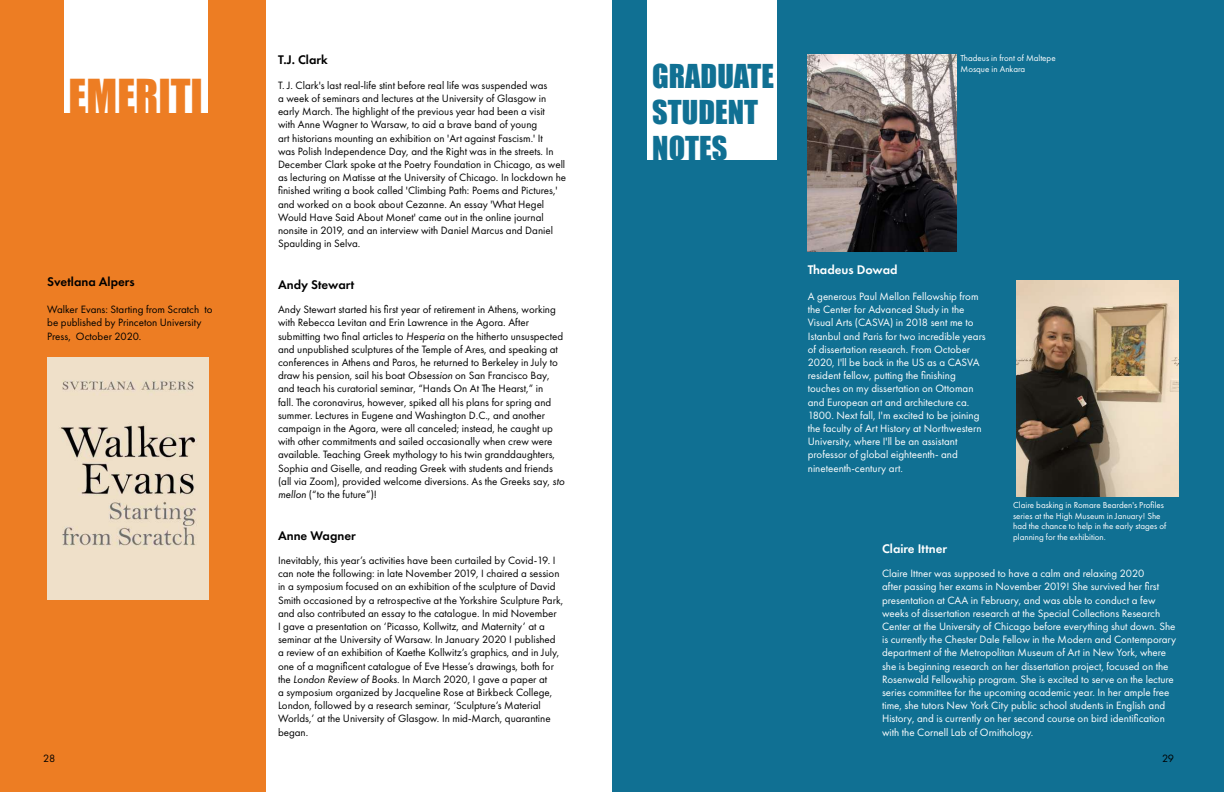
<style>
.page{position:relative;width:1224px;height:792px;background:#fff}
.page>*{position:absolute;margin:0;border:0;box-sizing:border-box;transform-origin:0 0}
.t1{font:43px "Impact";color:#ed7d23}
.t2{font:30.2px/36.3px "Impact";color:#107093}
.t3{font:600 13px "Futura PT";color:#000}
.t4{font:600 13px "Futura PT";color:#fff}
.t5{font:11px/13.2px "Futura PT";color:#000}
.t6{font:11px/13.2px "Futura PT";color:#fff}
.t7{font:9px/10.8px "Futura PT";color:#fff}
.s1{font-style:italic}
</style>
<div class="page">
<div style="left:0;top:0;width:265px;height:792px;background:#ed7d23"></div>
<div style="left:64px;top:0;width:143px;height:113px;background:#fff"></div>
<img style="left:47px;top:358px;width:162px;height:242px">
<div style="left:612px;top:0;width:612px;height:792px;background:#107093"></div>
<div style="left:647px;top:0;width:130px;height:160px;background:#fff"></div>
<img style="left:808px;top:54px;width:148px;height:198px">
<img style="left:1016px;top:281px;width:162px;height:216px">
<h1 class="t1" style="left:69px;top:63px;width:136px">EMERITI</h1>
<p class="t3" style="left:47px;top:273px;width:89px">Svetlana Alpers</p>
<p class="t5" style="left:47px;top:303px;width:167px">Walker Evans: Starting from Scratch to be published by Princeton University<br>Press, October 2020.</p>
<p class="t3" style="left:278px;top:51px;width:51px">T.J. Clark</p>
<p class="t5" style="left:278px;top:78px;width:290px">T. J. Clark's last real-life stint before real life was suspended was<br>a week of seminars and lectures at the University of Glasgow in early March. The highlight of the previous year had been a visit<br>with Anne Wagner to Warsaw, to aid a brave band of young<br>art historians mounting an exhibition on 'Art against Fascism.' It<br>was Polish Independence Day, and the Right was in the streets. In December Clark spoke at the Poetry Foundation in Chicago, as well as lecturing on Matisse at the University of Chicago. In lockdown he finished writing a book called 'Climbing Path: Poems and Pictures,' and worked on a book about Cezanne. An essay 'What Hegel Would Have Said About Monet' came out in the online journal nonsite in 2019, and an interview with Daniel Marcus and Daniel Spaulding in Selva.</p>
<p class="t3" style="left:278px;top:277px;width:78px">Andy Stewart</p>
<p class="t5" style="left:278px;top:303px;width:288px">Andy Stewart started his first year of retirement in Athens, working with Rebecca Levitan and Erin Lawrence in the Agora. After submitting two final articles to <span class="s1">Hesperia</span> on the hitherto unsuspected and unpublished sculptures of the Temple of Ares, and speaking at conferences in Athens and Paros, he returned to Berkeley in July to draw his pension, sail his boat <span class="s1">Obsession</span> on San Francisco Bay, and teach his curatorial seminar, “Hands On At The Hearst,” in<br>fall. The coronavirus, however, spiked all his plans for spring and summer. Lectures in Eugene and Washington D.C., and another campaign in the Agora, were all canceled; instead, he caught up with other commitments and sailed occasionally when crew were available. Teaching Greek mythology to his twin granddaughters, Sophia and Giselle, and reading Greek with students and friends (all via Zoom), provided welcome diversions. As the Greeks say, <span class="s1">sto mellon</span> (“to the future”)!</p>
<p class="t3" style="left:278px;top:528px;width:79px">Anne Wagner</p>
<p class="t5" style="left:278px;top:554px;width:287px">Inevitably, this year’s activities have been curtailed by Covid-19. I can note the following: in late November 2019, I chaired a session in a symposium focused on an exhibition of the sculpture of David Smith occasioned by a retrospective at the Yorkshire Sculpture Park, and also contributed an essay to the catalogue. In mid November<br>I gave a presentation on ‘Picasso, Kollwitz, and Maternity’ at a seminar at the University of Warsaw. In January 2020 I published a review of an exhibition of Kaethe Kollwitz’s graphics, and in July, one of a magnificent catalogue of Eve Hesse’s drawings, both for the <span class="s1">London Review of Books</span>. In March 2020, I gave a paper at<br>a symposium organized by Jacqueline Rose at Birkbeck College, London, followed by a research seminar, ‘Sculpture’s Material Worlds,’ at the University of Glasgow. In mid-March, quarantine began.</p>
<h2 class="t2" style="left:652px;top:57px;width:123px">GRADUATE<br>STUDENT<br>NOTES</h2>
<p class="t7" style="left:961px;top:52px;width:97px">Thadeus in front of Maltepe<br>Mosque in Ankara</p>
<p class="t4" style="left:808px;top:261px;width:91px">Thadeus Dowad</p>
<p class="t6" style="left:808px;top:290px;width:179px">A generous Paul Mellon Fellowship from the Center for Advanced Study in the Visual Arts (CASVA) in 2018 sent me to Istanbul and Paris for two incredible years of dissertation research. From October 2020, I'll be back in the US as a CASVA resident fellow, putting the finishing touches on my dissertation on Ottoman and European art and architecture ca.<br>1800. Next fall, I'm excited to be joining the faculty of Art History at Northwestern University, where I'll be an assistant professor of global eighteenth- and nineteenth-century art.</p>
<p class="t7" style="left:1013px;top:499px;width:155px">Claire basking in Romare Bearden's Profiles series at the High Museum in January! She had the chance to help in the early stages of planning for the exhibition.</p>
<p class="t4" style="left:882px;top:541px;width:67px">Claire Ittner</p>
<p class="t6" style="left:882px;top:567px;width:296px">Claire Ittner was supposed to have a calm and relaxing 2020<br>after passing her exams in November 2019! She survived her first presentation at CAA in February, and was able to conduct a few weeks of dissertation research at the Special Collections Research Center at the University of Chicago before everything shut down. She is currently the Chester Dale Fellow in the Modern and Contemporary department of the Metropolitan Museum of Art in New York, where she is beginning research on her dissertation project, focused on the Rosenwald Fellowship program. She is excited to serve on the lecture series committee for the upcoming academic year. In her ample free time, she tutors New York City public school students in English and History, and is currently on her second course on bird identification with the Cornell Lab of Ornithology.</p>
<p class="t5" style="left:43px;top:752px;width:14px">28</p>
<p class="t5" style="left:1162px;top:752px;width:14px">29</p>
</div>
